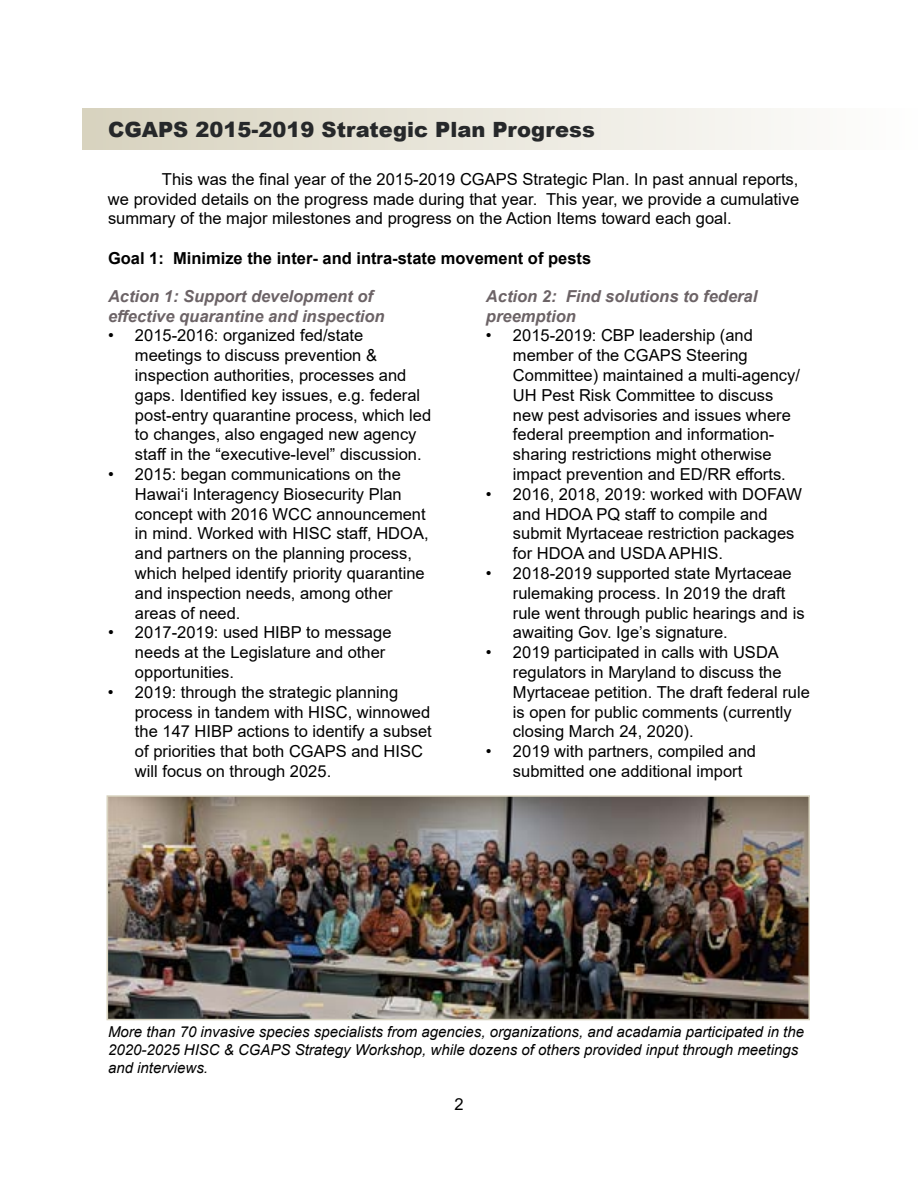
<style>
.page{position:relative;width:918px;height:1188px;background:#fff}
.page>*{position:absolute;margin:0;border:0;box-sizing:border-box;transform-origin:0 0}
.t1{font:900 21px "Arial";color:#26282a}
.t2{font:16.5px/19.8px "Arial";color:#000}
.t3{font:italic 700 16.5px/19.8px "Arial";color:#6c6366}
.t4{font:700 16.5px "Arial";color:#000}
.t5{font:italic 15px/18px "Arial";color:#000}
</style>
<div class="page">
<div style="left:83px;top:108px;width:835px;height:42px;background:linear-gradient(to right,#d7d3bf,#fefefe)"></div>
<img style="left:109px;top:798px;width:698px;height:219px">
<div style="left:106px;top:795px;width:704px;height:225px;border:2px solid #d8d3bf"></div>
<p class="t1" style="left:108px;top:114px;width:488px">CGAPS 2015-2019 Strategic Plan Progress</p>
<p class="t2" style="left:108px;top:169px;width:693px;text-align:justify;text-indent:54px">This was the final year of the 2015-2019 CGAPS Strategic Plan. In past annual reports, we provided details on the progress made during that year. This year, we provide a cumulative summary of the major milestones and progress on the Action Items toward each goal.</p>
<p class="t4" style="left:108px;top:247px;width:485px">Goal 1: Minimize the inter- and intra-state movement of pests</p>
<p class="t3" style="left:486px;top:287px;width:273px">Action 2: Find solutions to federal preemption</p>
<p class="t2" style="left:513px;top:326px;width:289px;text-indent:-27px">• 2015-2019: CBP leadership (and member of the CGAPS Steering Committee) maintained a multi-agency/ UH Pest Risk Committee to discuss new pest advisories and issues where federal preemption and information&shy;sharing restrictions might otherwise impact prevention and ED/RR efforts.</p>
<p class="t2" style="left:513px;top:484px;width:291px;text-indent:-27px">• 2016, 2018, 2019: worked with DOFAW and HDOA PQ staff to compile and submit Myrtaceae restriction packages for HDOA and USDA APHIS.</p>
<p class="t2" style="left:513px;top:563px;width:293px;text-indent:-27px">• 2018-2019 supported state Myrtaceae rulemaking process. In 2019 the draft rule went through public hearings and is awaiting Gov. Ige’s signature.</p>
<p class="t2" style="left:513px;top:642px;width:298px;text-indent:-27px">• 2019 participated in calls with USDA regulators in Maryland to discuss the Myrtaceae petition. The draft federal rule is open for public comments (currently closing March 24, 2020).</p>
<p class="t2" style="left:513px;top:741px;width:245px;text-indent:-27px">• 2019 with partners, compiled and submitted one additional import</p>
<p class="t3" style="left:108px;top:287px;width:278px">Action 1: Support development of effective quarantine and inspection</p>
<p class="t2" style="left:135px;top:326px;width:298px;text-indent:-27px">• 2015-2016: organized fed/state meetings to discuss prevention &amp; inspection authorities, processes and gaps. Identified key issues, e.g. federal post-entry quarantine process, which led to changes, also engaged new agency staff in the “executive-level” discussion.</p>
<p class="t2" style="left:135px;top:464px;width:295px;text-indent:-27px">• 2015: began communications on the Hawai‘i Interagency Biosecurity Plan concept with 2016 WCC announcement in mind. Worked with HISC staff, HDOA, and partners on the planning process, which helped identify priority quarantine and inspection needs, among other areas of need.</p>
<p class="t2" style="left:135px;top:623px;width:258px;text-indent:-27px">• 2017-2019: used HIBP to message needs at the Legislature and other opportunities.</p>
<p class="t2" style="left:135px;top:682px;width:298px;text-indent:-27px">• 2019: through the strategic planning process in tandem with HISC, winnowed the 147 HIBP actions to identify a subset of priorities that both CGAPS and HISC will focus on through 2025.</p>
<p class="t5" style="left:108px;top:1023px;width:698px">More than 70 invasive species specialists from agencies, organizations, and acadamia participated in the<br>2020-2025 HISC &amp; CGAPS Strategy Workshop, while dozens of others provided input through meetings and interviews.</p>
<p class="t2" style="left:454px;top:1094px;width:11px">2</p>
</div>
